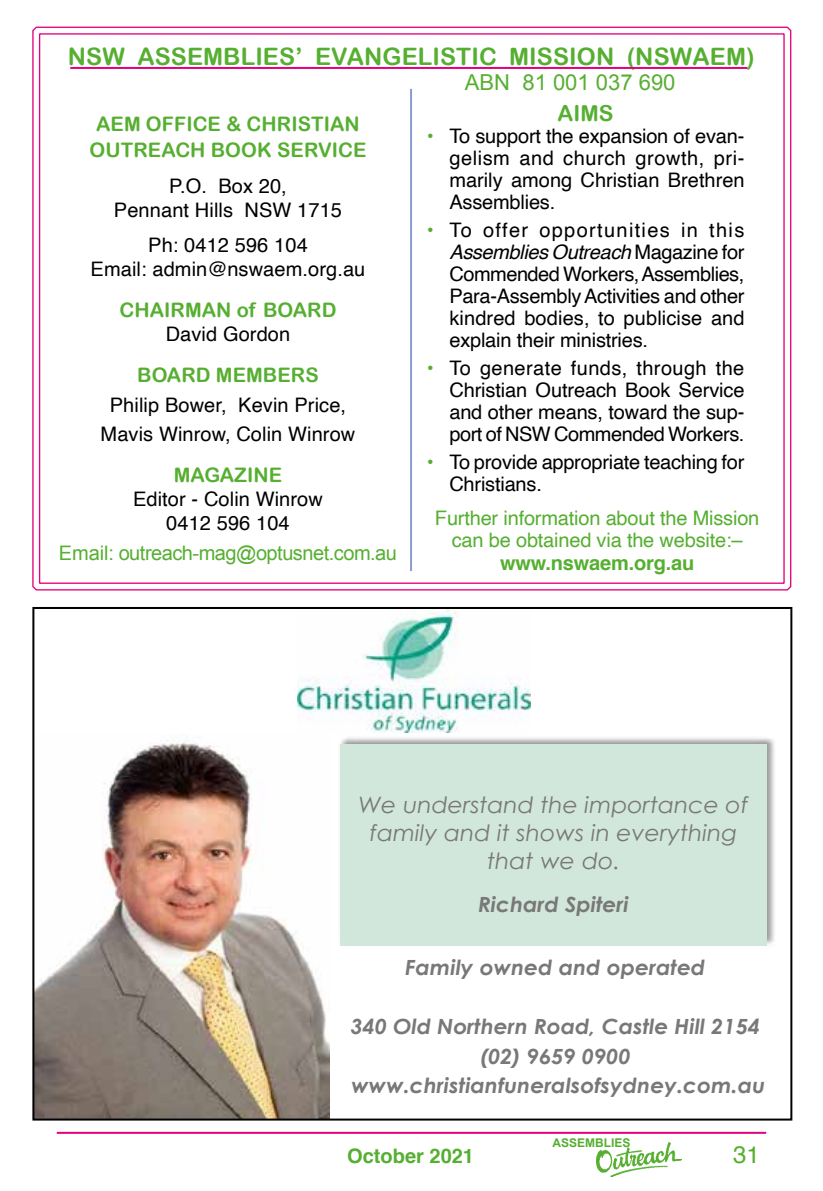
<style>
.page{position:relative;width:823px;height:1191px;background:#fff}
.page>*{position:absolute;margin:0;border:0;box-sizing:border-box;transform-origin:0 0}
.t1{font:24px "Arial Rounded MT Bold";letter-spacing:.005em;color:#56af31}
.t2{font:24px "Helvetica";color:#56af31}
.t3{font:italic 22.6px/27.8px "Century Gothic";color:#797878;text-align:center;scale:1.04 1}
.t4{font:22px "Arial";color:#56af31}
.t5{font:22px "Arial Rounded MT Bold";color:#56af31}
.t6{font:italic 700 21px/29.4px "Century Gothic";color:#797878;text-align:center;scale:1.04 1}
.t7{font:20px/22px "Helvetica";letter-spacing:.005em;color:#000;text-align:center}
.t8{font:20px/26.4px "Arial Rounded MT Bold";letter-spacing:.005em;color:#56af31;text-align:center}
.t9{font:20px/22px "Helvetica";letter-spacing:-.01em;color:#56af31;text-align:center}
.t10{font:20px/22px "Helvetica";letter-spacing:-.015em;color:#000}
.t11{font:20px "Arial";letter-spacing:-.025em;color:#56af31}
.t12{font:700 20px "Helvetica";letter-spacing:-.01em;color:#56af31}
.t13{font:700 12px "Arial";color:#56af31}
.s1{color:#56af31}
.s2{font-style:italic}
</style>
<div class="page">
<hr style="left:57px;top:1131px;width:708px;height:2px;background:#e6007d">
<img style="left:596px;top:1142px;width:85px;height:34px">
<svg style="left:32px;top:26px;width:759px;height:565px"></svg>
<hr style="left:410px;top:89px;width:2px;height:482px;background:#8c9bcd">
<hr style="left:70px;top:67px;width:677px;height:2px;background:#e6007d">
<img style="left:339px;top:740px;width:437px;height:202px">
<div style="left:340px;top:744px;width:426px;height:201px;background:#d1e7db"></div>
<img style="left:297px;top:610px;width:233px;height:122px">
<img style="left:35px;top:737px;width:294px;height:380px">
<p class="t1" style="left:68px;top:42px;width:687px">NSW ASSEMBLIES’ EVANGELISTIC MISSION (NSWAEM)</p>
<p class="t4" style="left:464px;top:68px;width:212px">ABN 81 001 037 690</p>
<p class="t5" style="left:557px;top:101px;width:58px">AIMS</p>
<p class="t7" style="left:449px;top:126px;width:296px;text-align:justify;text-indent:-23px"><span class="s1">•</span> To support the expansion of evan&shy;gelism and church growth, pri&shy;marily among Christian Brethren Assemblies.</p>
<p class="t7" style="left:449px;top:220px;width:296px;text-align:justify;text-indent:-23px"><span class="s1">•</span> To offer opportunities in this <span class="s2">Assemblies Outreach</span> Magazine for Commended Workers, Assemblies, Para-Assembly Activities and other kindred bodies, to publicise and explain their ministries.</p>
<p class="t7" style="left:449px;top:357px;width:296px;text-align:justify;text-indent:-23px"><span class="s1">•</span> To generate funds, through the Christian Outreach Book Service and other means, toward the sup&shy;port of NSW Commended Workers.</p>
<p class="t10" style="left:449px;top:451px;width:296px;text-indent:-23px"><span class="s1">•</span> To provide appropriate teaching for<br>Christians.</p>
<p class="t9" style="left:434px;top:508px;width:326px">Further information about the Mission can be obtained via the website:–</p>
<p class="t12" style="left:500px;top:547px;width:195px">www.nswaem.org.au</p>
<p class="t8" style="left:89px;top:110px;width:278px">AEM OFFICE &amp; CHRISTIAN<br>OUTREACH BOOK SERVICE</p>
<p class="t7" style="left:114px;top:174px;width:229px;line-height:24px">P.O. Box 20,<br>Pennant Hills NSW 1715</p>
<p class="t7" style="left:90px;top:234px;width:276px;line-height:24px">Ph: 0412 596 104<br>Email: admin@nswaem.org.au</p>
<p class="t8" style="left:119px;top:296px;width:218px">CHAIRMAN of BOARD</p>
<p class="t7" style="left:166px;top:324px;width:126px">David Gordon</p>
<p class="t8" style="left:137px;top:361px;width:183px">BOARD MEMBERS</p>
<p class="t7" style="left:100px;top:390px;width:256px;line-height:29.6px">Philip Bower, Kevin Price,<br>Mavis Winrow, Colin Winrow</p>
<p class="t8" style="left:174px;top:462px;width:110px">MAGAZINE</p>
<p class="t7" style="left:133px;top:488px;width:191px;line-height:24px">Editor - Colin Winrow<br>0412 596 104</p>
<p class="t11" style="left:59px;top:540px;width:339px">Email: outreach-mag@optusnet.com.au</p>
<p class="t3" style="left:358px;top:790px;width:376px">We understand the importance of family and it shows in everything that we do.</p>
<p class="t6" style="left:478px;top:888px;width:146px">Richard Spiteri</p>
<p class="t6" style="left:405px;top:952px;width:290px">Family owned and operated</p>
<p class="t6" style="left:350px;top:1010px;width:400px">340 Old Northern Road, Castle Hill 2154 (02) 9659 0900 www.christianfuneralsofsydney.com.au</p>
<p class="t13" style="left:552px;top:1135px;width:80px">ASSEMBLIES</p>
<p class="t12" style="left:347px;top:1139px;width:128px">October 2021</p>
<p class="t2" style="left:732px;top:1135px;width:28px">31</p>
</div>
